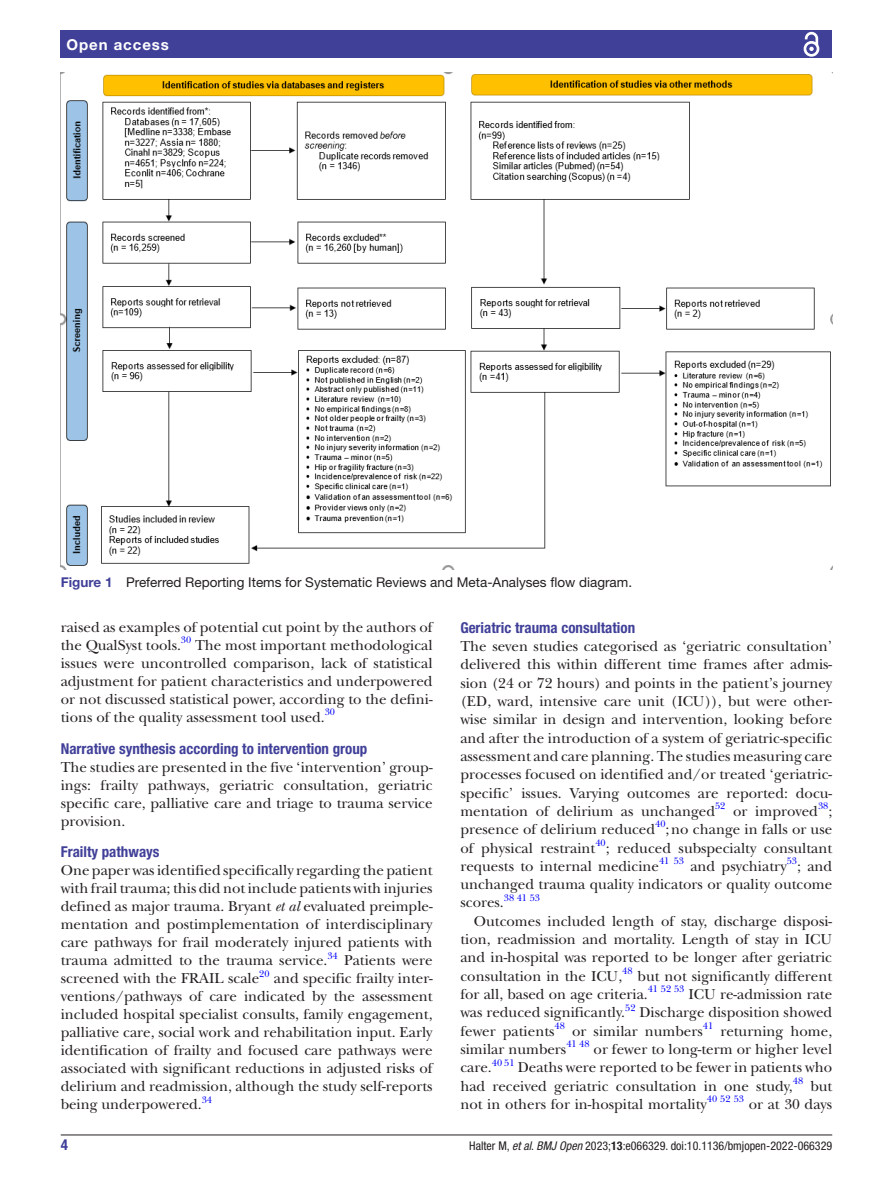
<style>
.page{position:relative;width:893px;height:1191px;background:#fff}
.page>*{position:absolute;margin:0;border:0;box-sizing:border-box;transform-origin:0 0}
.t1{font:15px/18px "New Baskerville";color:#231f20;text-align:justify}
.t2{font:700 condensed 15px "Helvetica Neue LT Std";color:#414099}
.t3{font:700 15px "Helvetica Neue LT Std";letter-spacing:.065em;color:#fff}
.t4{font:13.5px "Helvetica Neue LT Std";color:#231f20}
.t5{font:condensed 12px "Helvetica Neue LT Std";color:#231f20}
.t6{font:9.9px "New Baskerville";color:#00f}
.s1{font-weight:700;color:#414099}
.s2{font-style:italic}
.s3{font-weight:700}
</style>
<div class="page">
<hr style="left:61px;top:1134px;width:771px;height:1px;background:#231f20">
<div style="left:61px;top:31px;width:771px;height:27px;background:#414099"></div>
<svg style="left:803px;top:31px;width:17px;height:26px"></svg>
<img style="left:61px;top:73px;width:771px;height:497px">
<p class="t3" style="left:66px;top:35px;width:104px">Open access</p>
<p class="t4" style="left:61px;top:574px;width:573px"><span class="s1">Figure 1</span> Preferred Reporting Items for Systematic Reviews and Meta-Analyses flow diagram.</p>
<p class="t1" style="left:61px;top:618px;width:373px">raised as examples of potential cut point by the authors of the QualSyst tools.</p>
<p class="t6" style="left:181px;top:634px;width:12px">30</p>
<p class="t1" style="left:61px;top:636px;width:373px;text-indent:134px">The most important methodological issues were uncontrolled comparison, lack of statistical adjustment for patient characteristics and underpowered or not discussed statistical power, according to the defini&shy;tions of the quality assessment tool used.</p>
<p class="t6" style="left:325px;top:706px;width:12px">30</p>
<p class="t2" style="left:61px;top:739px;width:308px">Narrative synthesis according to intervention group</p>
<p class="t1" style="left:61px;top:758px;width:373px">The studies are presented in the five ‘intervention’ group&shy;ings: frailty pathways, geriatric consultation, geriatric specific care, palliative care and triage to trauma service provision.</p>
<p class="t2" style="left:61px;top:843px;width:100px">Frailty pathways</p>
<p class="t1" style="left:61px;top:861px;width:373px">One paper was identified specifically regarding the patient with frail trauma; this did not include patients with injuries defined as major trauma. Bryant <span class="s2">et al</span> evaluated preimple&shy;mentation and postimplementation of interdisciplinary care pathways for frail moderately injured patients with trauma admitted to the trauma service.</p>
<p class="t6" style="left:327px;top:949px;width:12px">34</p>
<p class="t1" style="left:344px;top:951px;width:90px">Patients were</p>
<p class="t1" style="left:61px;top:969px;width:200px">screened with the FRAIL scale</p>
<p class="t6" style="left:259px;top:967px;width:12px">20</p>
<p class="t1" style="left:61px;top:969px;width:373px;text-indent:213px">and specific frailty inter&shy;ventions/pathways of care indicated by the assessment included hospital specialist consults, family engagement, palliative care, social work and rehabilitation input. Early identification of frailty and focused care pathways were associated with significant reductions in adjusted risks of delirium and readmission, although the study self-reports being underpowered.</p>
<p class="t6" style="left:202px;top:1093px;width:12px">34</p>
<p class="t2" style="left:460px;top:618px;width:176px">Geriatric trauma consultation</p>
<p class="t1" style="left:460px;top:637px;width:373px">The seven studies categorised as ‘geriatric consultation’ delivered this within different time frames after admis&shy;sion (24 or 72 hours) and points in the patient’s journey (ED, ward, intensive care unit (ICU)), but were other&shy;wise similar in design and intervention, looking before and after the introduction of a system of geriatric-specific assessment and care planning. The studies measuring care processes focused on identified and/or treated ‘geriatric&shy;specific’ issues. Varying outcomes are reported: docu&shy;mentation of delirium as unchanged<sup>52</sup></p>
<p class="t1" style="left:733px;top:802px;width:86px">or improved</p>
<p class="t6" style="left:818px;top:800px;width:12px">38</p>
<p class="t1" style="left:828px;top:802px;width:5px">;</p>
<p class="t1" style="left:460px;top:820px;width:196px">presence of delirium reduced</p>
<p class="t6" style="left:655px;top:818px;width:12px">40</p>
<p class="t1" style="left:665px;top:820px;width:168px">;no change in falls or use</p>
<p class="t1" style="left:460px;top:838px;width:137px">of physical restraint</p>
<p class="t6" style="left:595px;top:836px;width:12px">40</p>
<p class="t1" style="left:460px;top:838px;width:373px;text-indent:145px">; reduced subspecialty consultant requests to internal medicine</p>
<p class="t6" style="left:659px;top:855px;width:26px">41 53</p>
<p class="t1" style="left:690px;top:857px;width:98px">and psychiatry</p>
<p class="t6" style="left:787px;top:855px;width:12px">53</p>
<p class="t1" style="left:460px;top:857px;width:373px;text-indent:337px">; and unchanged trauma quality indicators or quality outcome scores.<sup>38</sup> <sup>41</sup> <sup>53</sup></p>
<p class="t1" style="left:460px;top:912px;width:373px;text-indent:14px">Outcomes included length of stay, discharge disposi&shy;tion, readmission and mortality. Length of stay in ICU and in-hospital was reported to be longer after geriatric consultation in the ICU,</p>
<p class="t6" style="left:622px;top:965px;width:12px">48</p>
<p class="t1" style="left:460px;top:966px;width:373px;text-indent:177px">but not significantly different for all, based on age criteria.</p>
<p class="t6" style="left:648px;top:983px;width:38px">41 52 53</p>
<p class="t1" style="left:689px;top:985px;width:145px">ICU re-admission rate</p>
<p class="t1" style="left:460px;top:1003px;width:166px">was reduced significantly.</p>
<p class="t6" style="left:625px;top:1001px;width:12px">52</p>
<p class="t1" style="left:639px;top:1003px;width:194px">Discharge disposition showed</p>
<p class="t1" style="left:460px;top:1022px;width:96px">fewer patients</p>
<p class="t6" style="left:555px;top:1020px;width:12px">48</p>
<p class="t1" style="left:572px;top:1022px;width:132px">or similar numbers</p>
<p class="t6" style="left:703px;top:1020px;width:12px">41</p>
<p class="t1" style="left:720px;top:1022px;width:113px">returning home,</p>
<p class="t1" style="left:460px;top:1040px;width:107px">similar numbers</p>
<p class="t6" style="left:566px;top:1038px;width:25px">41 48</p>
<p class="t1" style="left:594px;top:1040px;width:240px">or fewer to long-term or higher level</p>
<p class="t1" style="left:460px;top:1058px;width:33px">care.</p>
<p class="t6" style="left:492px;top:1056px;width:24px">40 51</p>
<p class="t1" style="left:460px;top:1058px;width:373px;text-indent:57px">Deaths were reported to be fewer in patients who had received geriatric consultation in one study,</p>
<p class="t6" style="left:793px;top:1075px;width:12px">48</p>
<p class="t1" style="left:460px;top:1076px;width:373px;text-align:right">but<br>not in others for in-hospital mortality<sup>40</sup> <sup>52</sup> <sup>53</sup> or at 30 days</p>
<p class="t2" style="left:61px;top:1135px;width:9px">4</p>
<p class="t5" style="left:469px;top:1138px;width:364px">Halter M, <span class="s2">et al</span>. <span class="s2">BMJ Open</span> 2023;<span class="s3">13</span>:e066329. doi:10.1136/bmjopen-2022-066329</p>
</div>
